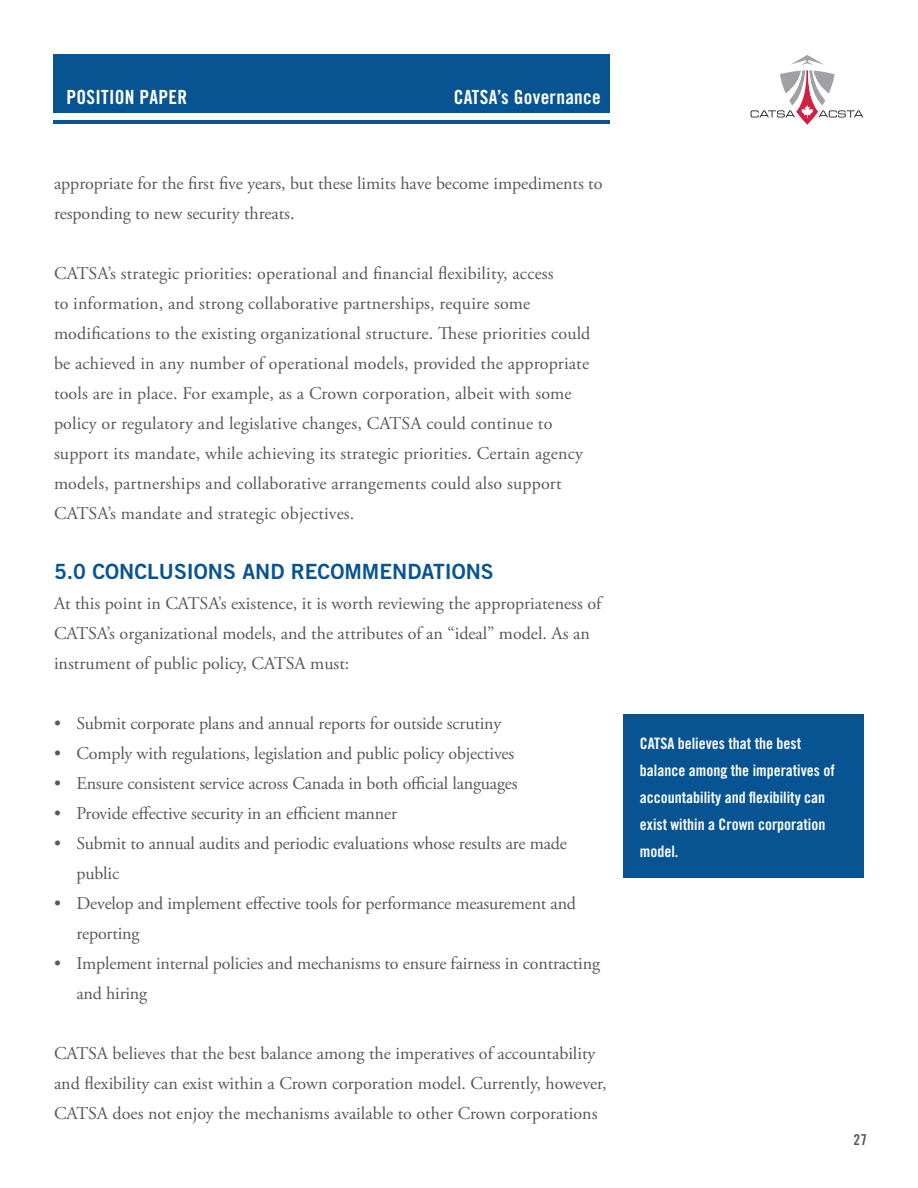
<style>
.page{position:relative;width:918px;height:1188px;background:#fff}
.page>*{position:absolute;margin:0;border:0;box-sizing:border-box;transform-origin:0 0}
.t1{font:21px "Trade Gothic Bold Two";color:#085492}
.t2{font:19.5px "Trade Gothic Bold Cond Twenty";letter-spacing:.015em;color:#fff}
.t3{font:18px/30px "Adobe Garamond Pro";color:#57585a}
.t4{font:15.75px/27px "Trade Gothic Bold Cond Twenty";color:#fff}
.t5{font:15px "Trade Gothic Bold Cond Twenty";color:#57585a}
</style>
<div class="page">
<div style="left:54px;top:54px;width:556px;height:58px;background:#085492"></div>
<hr style="left:54px;top:120px;width:556px;height:4px;background:#085492">
<svg style="left:751px;top:55px;width:112px;height:70px"></svg>
<div style="left:623px;top:715px;width:241px;height:163px;background:#085492"></div>
<p class="t2" style="left:67px;top:86px;width:122px">POSITION PAPER</p>
<p class="t2" style="left:454px;top:85px;width:149px">CATSA’s Governance</p>
<p class="t3" style="left:54px;top:168px;width:550px">appropriate for the first five years, but these limits have become impediments to responding to new security threats.</p>
<p class="t3" style="left:54px;top:258px;width:538px">CATSA’s strategic priorities: operational and financial flexibility, access<br>to information, and strong collaborative partnerships, require some modifications to the existing organizational structure. These priorities could be achieved in any number of operational models, provided the appropriate tools are in place. For example, as a Crown corporation, albeit with some policy or regulatory and legislative changes, CATSA could continue to support its mandate, while achieving its strategic priorities. Certain agency models, partnerships and collaborative arrangements could also support CATSA’s mandate and strategic objectives.</p>
<p class="t1" style="left:54px;top:558px;width:441px">5.0 CONCLUSIONS AND RECOMMENDATIONS</p>
<p class="t3" style="left:54px;top:588px;width:549px">At this point in CATSA’s existence, it is worth reviewing the appropriateness of<br>CATSA’s organizational models, and the attributes of an “ideal” model. As an instrument of public policy, CATSA must:</p>
<p class="t3" style="left:54px;top:708px;width:449px">• Submit corporate plans and annual reports for outside scrutiny</p>
<p class="t3" style="left:54px;top:738px;width:462px">• Comply with regulations, legislation and public policy objectives</p>
<p class="t3" style="left:54px;top:768px;width:465px">• Ensure consistent service across Canada in both official languages</p>
<p class="t3" style="left:54px;top:798px;width:345px">• Provide effective security in an efficient manner</p>
<p class="t3" style="left:76px;top:828px;width:492px;text-indent:-22px">• Submit to annual audits and periodic evaluations whose results are made public</p>
<p class="t3" style="left:76px;top:888px;width:501px;text-indent:-22px">• Develop and implement effective tools for performance measurement and reporting</p>
<p class="t3" style="left:76px;top:948px;width:525px;text-indent:-22px">• Implement internal policies and mechanisms to ensure fairness in contracting and hiring</p>
<p class="t3" style="left:54px;top:1038px;width:554px">CATSA believes that the best balance among the imperatives of accountability and flexibility can exist within a Crown corporation model. Currently, however,<br>CATSA does not enjoy the mechanisms available to other Crown corporations</p>
<p class="t4" style="left:640px;top:729px;width:197px">CATSA believes that the best balance among the imperatives of accountability and flexibility can exist within a Crown corporation model.</p>
<p class="t5" style="left:853px;top:1131px;width:15px">27</p>
</div>
